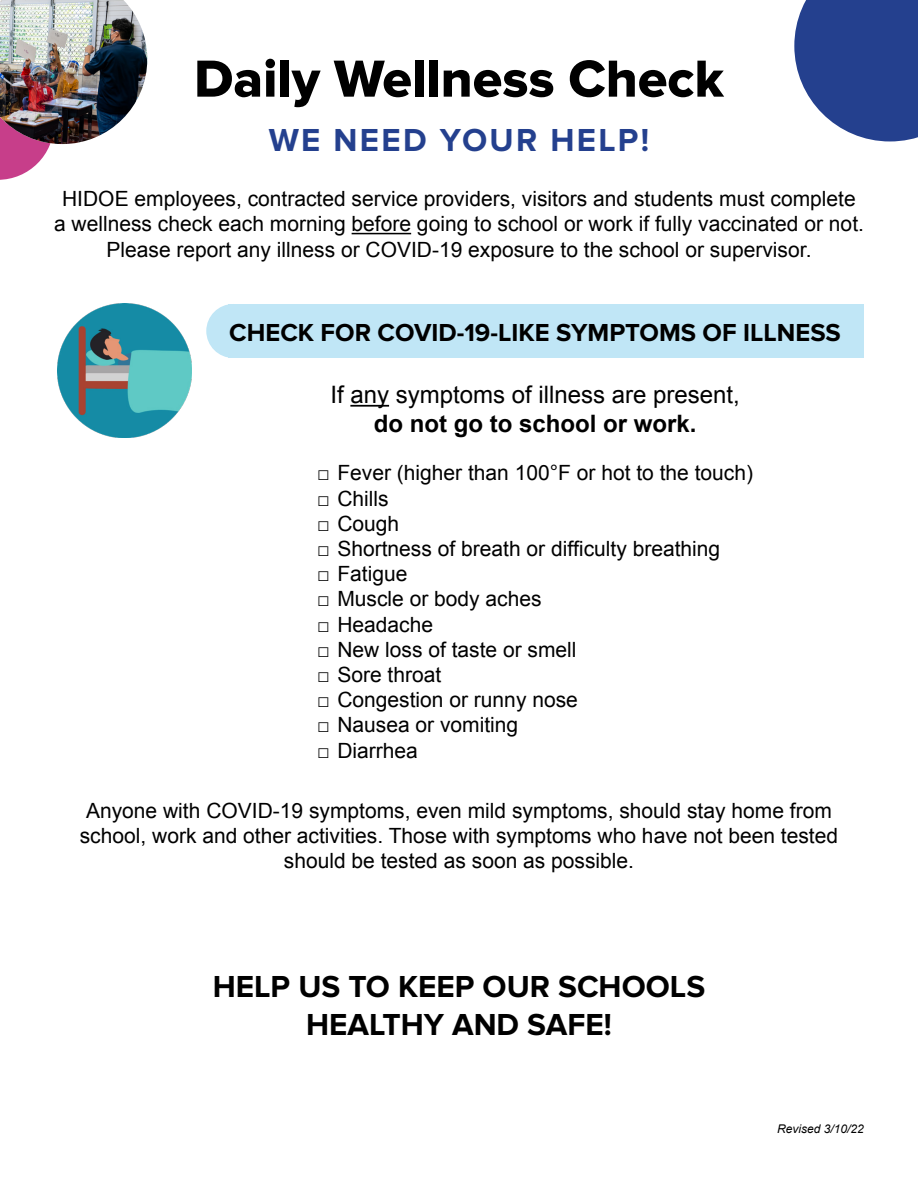
<style>
.page{position:relative;width:918px;height:1188px;background:#fff}
.page>*{position:absolute;margin:0;border:0;box-sizing:border-box;transform-origin:0 0}
.t1{font:54px "Proxima Nova Extrabld";color:#000}
.t2{font:700 33px "Proxima Nova";letter-spacing:.07em;color:#24408e}
.t3{font:700 31.5px "Proxima Nova";color:#000}
.t4{font:700 25.5px "Proxima Nova";color:#000}
.t5{font:24px/28.8px "Arial";color:#000;text-align:center}
.t6{font:21px/25.2px "Arial";color:#000;text-align:center}
.t7{font:italic 12px "Arial";color:#000}
.s1{font-weight:700}
.s2{font-weight:900}
</style>
<div class="page">
<hr style="left:352px;top:233px;width:59px;height:1px;background:#000">
<div style="left:228px;top:304px;width:636px;height:54px;background:#c0e6f6"></div>
<div style="left:206px;top:304px;width:54px;height:54px;background:#c0e6f6;border-radius:50%"></div>
<img style="left:58px;top:304px;width:134px;height:134px">
<hr style="left:350px;top:405px;width:39px;height:2px;background:#000">
<svg style="left:0;top:144px;width:64px;height:36px"></svg>
<img style="left:0;top:0;width:147px;height:144px">
<svg style="left:794px;top:0;width:124px;height:141px;background:#415a9d"></svg>
<p class="t1" style="left:194px;top:48px;width:531px">Daily Wellness Check</p>
<p class="t2" style="left:269px;top:121px;width:382px">WE NEED YOUR HELP!</p>
<p class="t6" style="left:54px;top:186px;width:812px">HIDOE employees, contracted service providers, visitors and students must complete a wellness check each morning before going to school or work if fully vaccinated or not.<br>Please report any illness or COVID-19 exposure to the school or supervisor.</p>
<p class="t4" style="left:229px;top:318px;width:613px">CHECK FOR COVID-19-LIKE SYMPTOMS OF ILLNESS</p>
<p class="t5" style="left:330px;top:381px;width:411px">If any symptoms of illness are present, <span class="s1">do not go to school or work.</span></p>
<p class="t6" style="left:317px;top:461px;width:437px"><span class="s2">□</span> Fever (higher than 100°F or hot to the touch)</p>
<p class="t6" style="left:317px;top:486px;width:73px"><span class="s2">□</span> Chills</p>
<p class="t6" style="left:317px;top:511px;width:84px"><span class="s2">□</span> Cough</p>
<p class="t6" style="left:317px;top:536px;width:405px"><span class="s2">□</span> Shortness of breath or difficulty breathing</p>
<p class="t6" style="left:317px;top:561px;width:92px"><span class="s2">□</span> Fatigue</p>
<p class="t6" style="left:317px;top:587px;width:226px"><span class="s2">□</span> Muscle or body aches</p>
<p class="t6" style="left:317px;top:612px;width:117px"><span class="s2">□</span> Headache</p>
<p class="t6" style="left:317px;top:637px;width:261px"><span class="s2">□</span> New loss of taste or smell</p>
<p class="t6" style="left:317px;top:662px;width:126px"><span class="s2">□</span> Sore throat</p>
<p class="t6" style="left:317px;top:687px;width:262px"><span class="s2">□</span> Congestion or runny nose</p>
<p class="t6" style="left:317px;top:713px;width:203px"><span class="s2">□</span> Nausea or vomiting</p>
<p class="t6" style="left:317px;top:738px;width:102px"><span class="s2">□</span> Diarrhea</p>
<p class="t6" style="left:80px;top:798px;width:760px">Anyone with COVID-19 symptoms, even mild symptoms, should stay home from school, work and other activities. Those with symptoms who have not been tested should be tested as soon as possible.</p>
<p class="t3" style="left:213px;top:968px;width:494px">HELP US TO KEEP OUR SCHOOLS</p>
<p class="t3" style="left:306px;top:1006px;width:307px">HEALTHY AND SAFE!</p>
<p class="t7" style="left:777px;top:1121px;width:88px">Revised 3/10/22</p>
</div>
